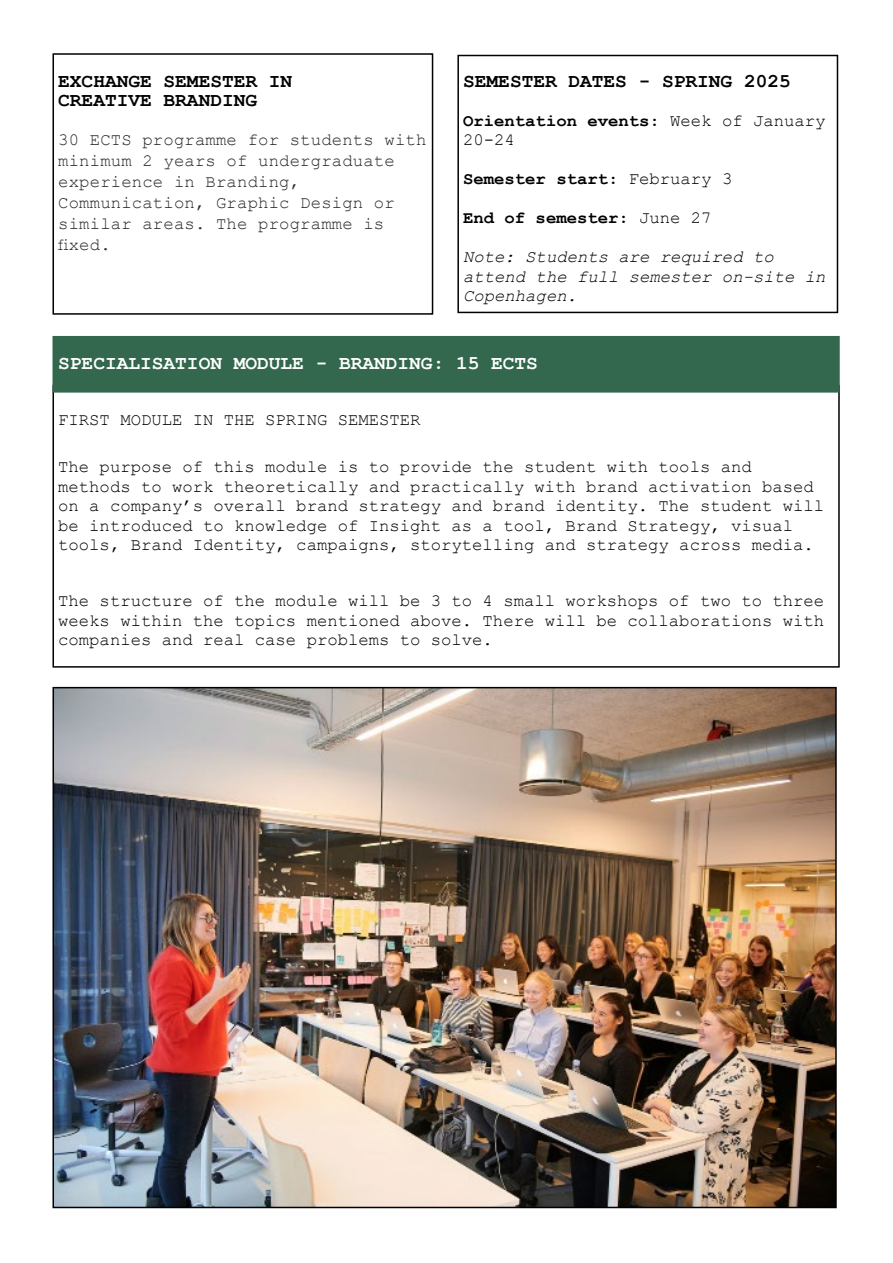
<style>
.page{position:relative;width:893px;height:1263px;background:#fff}
.page>*{position:absolute;margin:0;border:0;box-sizing:border-box;transform-origin:0 0}
.t1{font:700 19.5px/19.5px "Courier New";color:#000}
.t2{font:700 19.5px "Courier New";color:#fff}
.t3{font:17.25px/19.5px "Courier New";color:#000}
.t4{font:17.25px/21px "Courier New";letter-spacing:.01em;color:#282827}
.t5{font:700 17.25px/19.5px "Courier New";color:#000}
.t6{font:italic 17.25px/19.5px "Courier New";color:#000}
.s1{font-weight:400}
</style>
<div class="page">
<img style="left:55px;top:690px;width:779px;height:515px">
<div style="left:53px;top:337px;width:786px;height:55px;background:#33674e"></div>
<div style="left:52px;top:336px;width:788px;height:57px;border:2px solid #33674e"></div>
<div style="left:457px;top:55px;width:381px;height:258px;border:2px solid #000"></div>
<div style="left:52px;top:53px;width:381px;height:262px;border:2px solid #000"></div>
<p class="t1" style="left:58px;top:70px;width:236px">EXCHANGE SEMESTER IN<br>CREATIVE BRANDING</p>
<p class="t4" style="left:58px;top:129px;width:370px">30 ECTS programme for students with minimum 2 years of undergraduate experience in Branding,<br>Communication, Graphic Design or similar areas. The programme is fixed.</p>
<p class="t1" style="left:463px;top:70px;width:329px">SEMESTER DATES - SPRING 2025</p>
<p class="t5" style="left:463px;top:110px;width:364px">Orientation events: <span class="s1">Week of January<br>20-24</span></p>
<p class="t5" style="left:463px;top:168px;width:271px">Semester start: <span class="s1">February 3</span></p>
<p class="t5" style="left:463px;top:207px;width:250px">End of semester: <span class="s1">June 27</span></p>
<p class="t6" style="left:463px;top:246px;width:364px">Note: Students are required to attend the full semester on-site in<br>Copenhagen.</p>
<p class="t2" style="left:58px;top:351px;width:481px">SPECIALISATION MODULE - BRANDING: 15 ECTS</p>
<p class="t3" style="left:58px;top:409px;width:364px">FIRST MODULE IN THE SPRING SEMESTER</p>
<p class="t3" style="left:58px;top:457px;width:767px">The purpose of this module is to provide the student with tools and methods to work theoretically and practically with brand activation based on a company’s overall brand strategy and brand identity. The student will be introduced to knowledge of Insight as a tool, Brand Strategy, visual tools, Brand Identity, campaigns, storytelling and strategy across media.</p>
<p class="t3" style="left:58px;top:591px;width:767px;text-align:justify">The structure of the module will be 3 to 4 small workshops of two to three weeks within the topics mentioned above. There will be collaborations with companies and real case problems to solve.</p>
</div>
